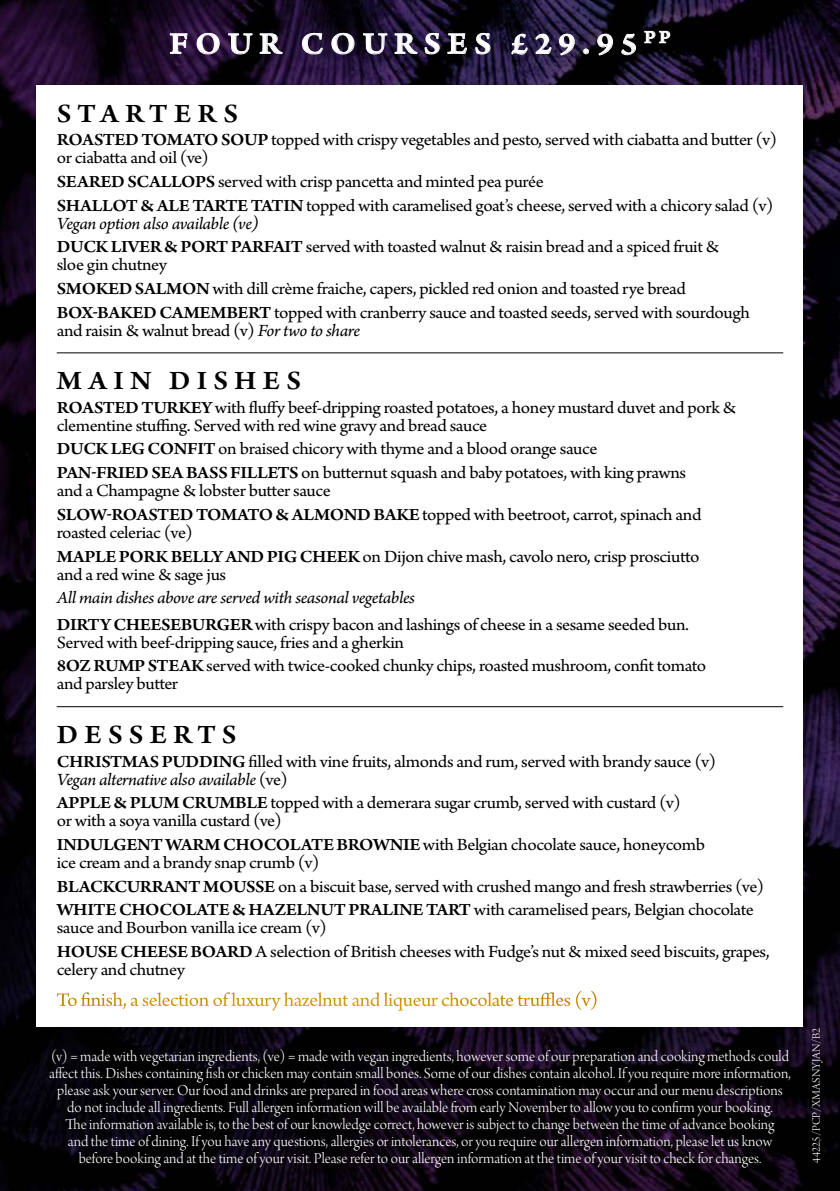
<style>
.page{position:relative;width:840px;height:1191px;background:#fff}
.page>*{position:absolute;margin:0;border:0;box-sizing:border-box;transform-origin:0 0}
.t1{font:600 32px "Arno Pro";letter-spacing:.21em;color:#fff;scale:1.06 1}
.t2{font:600 28px "Arno Pro";letter-spacing:.21em;color:#000;scale:1.06 1}
.t3{font:18px/23.6px "Arno Pro";letter-spacing:-.02em;color:#000;scale:1.06 1}
.t4{font:16px/17px "Arno Pro Light Display";color:#fff;text-align:center}
.t5{font:12px "Arno Pro Light Display";color:#fff}
.s1{font-weight:600}
.s2{font-style:italic}
</style>
<div class="page">
<img style="left:0;top:0;width:839px;height:1191px">
<div style="left:37px;top:85px;width:765px;height:941px;background:#fff"></div>
<hr style="left:57px;top:706px;width:725px;height:1px;background:#000">
<hr style="left:57px;top:352px;width:725px;height:1px;background:#000">
<img style="left:449px;top:990px;width:147px;height:20px">
<svg style="left:170px;top:33px;width:17px;height:21px"></svg>
<svg style="left:197px;top:33px;width:22px;height:21px"></svg>
<svg style="left:228px;top:12px;width:24px;height:42px"></svg>
<svg style="left:260px;top:33px;width:22px;height:21px"></svg>
<svg style="left:302px;top:33px;width:20px;height:21px"></svg>
<svg style="left:331px;top:33px;width:23px;height:21px"></svg>
<svg style="left:363px;top:12px;width:24px;height:42px"></svg>
<svg style="left:394px;top:33px;width:23px;height:21px"></svg>
<svg style="left:424px;top:33px;width:15px;height:21px"></svg>
<svg style="left:447px;top:33px;width:20px;height:21px"></svg>
<svg style="left:475px;top:33px;width:15px;height:21px"></svg>
<svg style="left:511px;top:34px;width:16px;height:21px"></svg>
<svg style="left:535px;top:34px;width:16px;height:20px"></svg>
<svg style="left:558px;top:34px;width:16px;height:21px"></svg>
<svg style="left:583px;top:49px;width:5px;height:5px"></svg>
<svg style="left:597px;top:34px;width:15px;height:21px"></svg>
<svg style="left:621px;top:34px;width:14px;height:21px"></svg>
<svg style="left:644px;top:31px;width:25px;height:12px"></svg>
<h1 class="t1" style="left:169px;top:25px;width:474px">FOUR COURSES £29.95 <sup>PP</sup></h1>
<h2 class="t2" style="left:57px;top:97px;width:172px">STARTERS</h2>
<p class="t3" style="left:57px;top:132px;width:681px;line-height:18px"><span class="s1">ROASTED TOMATO SOUP</span> topped with crispy vegetables and pesto, served with ciabatta and butter (v) or ciabatta and oil (ve)</p>
<p class="t3" style="left:57px;top:171px;width:677px"><span class="s1">SEARED SCALLOPS</span> served with crisp pancetta and minted pea purée<br><span class="s1">SHALLOT &amp; ALE TARTE TATIN</span> topped with caramelised goat’s cheese, served with a chicory salad (v)</p>
<p class="t3" style="left:57px;top:212px;width:626px"><span class="s2">Vegan option also available (ve)<br></span><span class="s1">DUCK LIVER &amp; PORT PARFAIT</span> served with toasted walnut &amp; raisin bread and a spiced fruit &amp;</p>
<p class="t3" style="left:57px;top:254px;width:655px">sloe gin chutney<br><span class="s1">SMOKED SALMON</span> with dill crème fraiche, capers, pickled red onion and toasted rye bread<br><span class="s1">BOX-BAKED CAMEMBERT</span> topped with cranberry sauce and toasted seeds, served with sourdough</p>
<p class="t3" style="left:57px;top:319px;width:287px">and raisin &amp; walnut bread (v) <span class="s2">For two to share</span></p>
<h2 class="t2" style="left:57px;top:364px;width:232px">MAIN DISHES</h2>
<p class="t3" style="left:57px;top:399px;width:642px;line-height:18px"><span class="s1">ROASTED TURKEY</span> with fluffy beef-dripping roasted potatoes, a honey mustard duvet and pork &amp; clementine stuffing. Served with red wine gravy and bread sauce</p>
<p class="t3" style="left:57px;top:438px;width:595px"><span class="s1">DUCK LEG CONFIT</span> on braised chicory with thyme and a blood orange sauce<br><span class="s1">PAN-FRIED SEA BASS FILLETS</span> on butternut squash and baby potatoes, with king prawns</p>
<p class="t3" style="left:57px;top:480px;width:609px">and a Champagne &amp; lobster butter sauce<br><span class="s1">SLOW-ROASTED TOMATO &amp; ALMOND BAKE</span> topped with beetroot, carrot, spinach and</p>
<p class="t3" style="left:57px;top:521px;width:607px">roasted celeriac (ve)<br><span class="s1">MAPLE PORK BELLY AND PIG CHEEK</span> on Dijon chive mash, cavolo nero, crisp prosciutto</p>
<p class="t3" style="left:57px;top:563px;width:161px">and a red wine &amp; sage jus</p>
<p class="t3" style="left:57px;top:585px;width:597px;line-height:26.4px"><span class="s2">All main dishes above are served with seasonal vegetables<br></span><span class="s1">DIRTY CHEESEBURGER</span> with crispy bacon and lashings of cheese in a sesame seeded bun.</p>
<p class="t3" style="left:57px;top:631px;width:614px">Served with beef-dripping sauce, fries and a gherkin<br><span class="s1">8OZ RUMP STEAK</span> served with twice-cooked chunky chips, roasted mushroom, confit tomato</p>
<p class="t3" style="left:57px;top:673px;width:116px">and parsley butter</p>
<h2 class="t2" style="left:57px;top:718px;width:171px">DESSERTS</h2>
<p class="t3" style="left:57px;top:753px;width:623px;line-height:18px"><span class="s1">CHRISTMAS PUDDING</span> filled with vine fruits, almonds and rum, served with brandy sauce (v)<br><span class="s2">Vegan alternative also available</span> (ve)</p>
<p class="t3" style="left:57px;top:795px;width:590px;line-height:18px"><span class="s1">APPLE &amp; PLUM CRUMBLE</span> topped with a demerara sugar crumb, served with custard (v) or with a soya vanilla custard (ve)</p>
<p class="t3" style="left:57px;top:836px;width:613px;line-height:18px"><span class="s1">INDULGENT WARM CHOCOLATE BROWNIE</span> with Belgian chocolate sauce, honeycomb ice cream and a brandy snap crumb (v)</p>
<p class="t3" style="left:57px;top:875px;width:668px"><span class="s1">BLACKCURRANT MOUSSE</span> on a biscuit base, served with crushed mango and fresh strawberries (ve)<br><span class="s1">WHITE CHOCOLATE &amp; HAZELNUT PRALINE TART</span> with caramelised pears, Belgian chocolate</p>
<p class="t3" style="left:57px;top:917px;width:673px">sauce and Bourbon vanilla ice cream (v)<br><span class="s1">HOUSE CHEESE BOARD</span> A selection of British cheeses with Fudge’s nut &amp; mixed seed biscuits, grapes,</p>
<p class="t3" style="left:57px;top:958px;width:122px">celery and chutney</p>
<p class="t4" style="left:49px;top:1049px;width:742px">(v) = made with vegetarian ingredients, (ve) = made with vegan ingredients, however some of our preparation and cooking methods could affect this. Dishes containing fish or chicken may contain small bones. Some of our dishes contain alcohol. If you require more information, please ask your server. Our food and drinks are prepared in food areas where cross contamination may occur and our menu descriptions do not include all ingredients. Full allergen information will be available from early November to allow you to confirm your booking.<br>The information available is, to the best of our knowledge correct, however is subject to change between the time of advance booking<br>and the time of dining. If you have any questions, allergies or intolerances, or you require our allergen information, please let us know before booking and at the time of your visit. Please refer to our allergen information at the time of your visit to check for changes.</p>
<p class="t5" style="left:809px;top:1162px;width:137px;rotate:-90deg">44225/PCP/XMASNYJAN/B2</p>
</div>
